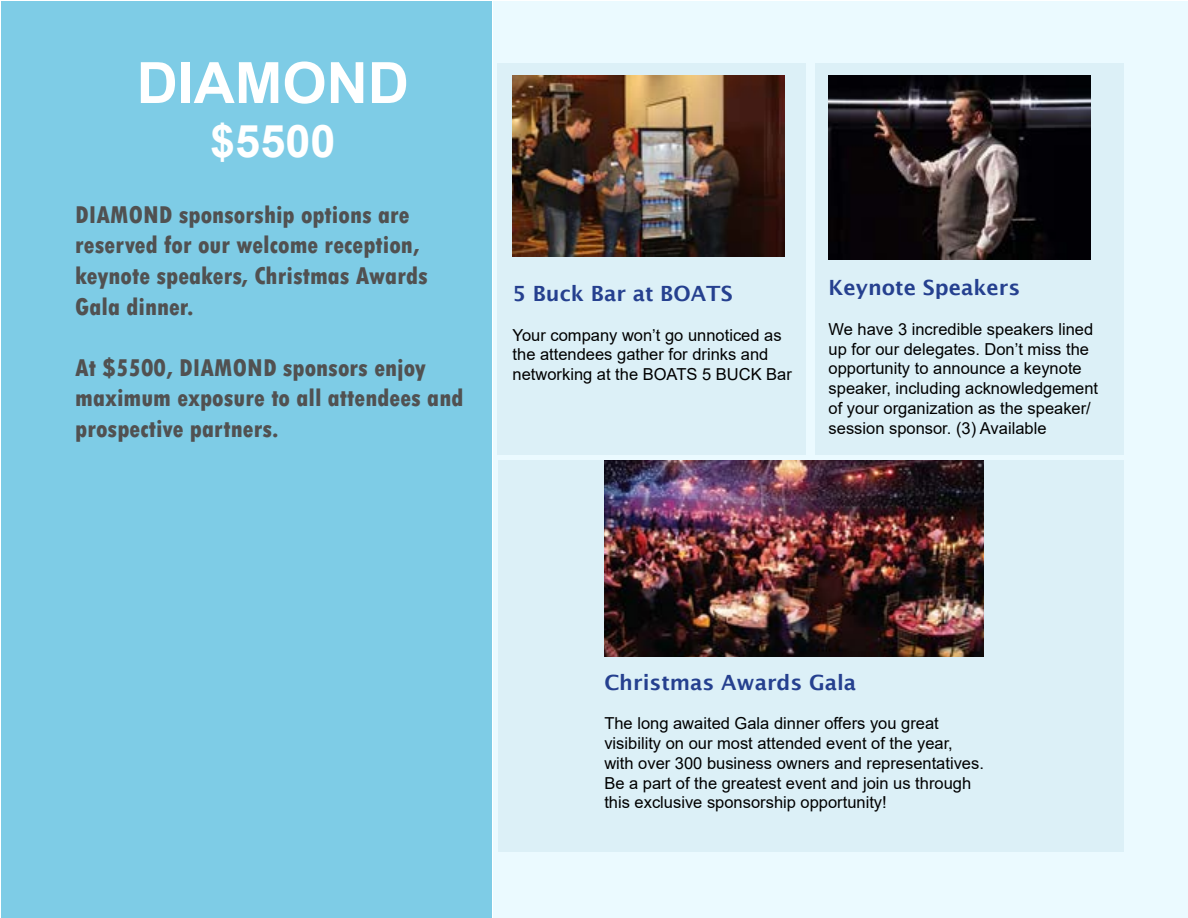
<style>
.page{position:relative;width:1188px;height:918px;background:#fff}
.page>*{position:absolute;margin:0;border:0;box-sizing:border-box;transform-origin:0 0}
.t1{font:700 57px "Arial";color:#fff}
.t2{font:700 45px "Arial";color:#fff}
.t3{font:800 condensed 25.5px/30.6px "Tw Cen";color:#515151}
.t4{font:600 21px "Lucida Sans";color:#25408f}
.t5{font:16.5px/19.8px "Arial";color:#000}
</style>
<div class="page">
<div style="left:493px;top:1px;width:694px;height:916px;background:#ebfaff"></div>
<div style="left:1px;top:1px;width:491px;height:916px;background:#7ecce6"></div>
<div style="left:498px;top:64px;width:308px;height:391px;background:#dcf0f7"></div>
<div style="left:815px;top:64px;width:309px;height:391px;background:#dcf0f7"></div>
<div style="left:498px;top:461px;width:626px;height:391px;background:#dcf0f7"></div>
<img style="left:513px;top:76px;width:272px;height:180px">
<img style="left:604px;top:461px;width:380px;height:195px">
<img style="left:829px;top:76px;width:261px;height:183px">
<h1 class="t1" style="left:137px;top:43px;width:274px">DIAMOND</h1>
<h2 class="t2" style="left:210px;top:109px;width:127px">$5500</h2>
<h3 class="t3" style="left:75px;top:199px;width:354px">DIAMOND sponsorship options are reserved for our welcome reception, keynote speakers, Christmas Awards<br>Gala dinner.</h3>
<h3 class="t3" style="left:75px;top:352px;width:390px">At $5500, DIAMOND sponsors enjoy maximum exposure to all attendees and prospective partners.</h3>
<p class="t4" style="left:513px;top:282px;width:222px">5 Buck Bar at BOATS</p>
<p class="t5" style="left:513px;top:325px;width:281px">Your company won’t go unnoticed as the attendees gather for drinks and networking at the BOATS 5 BUCK Bar</p>
<p class="t4" style="left:829px;top:276px;width:193px">Keynote Speakers</p>
<p class="t5" style="left:829px;top:319px;width:271px">We have 3 incredible speakers lined up for our delegates. Don’t miss the opportunity to announce a keynote speaker, including acknowledgement of your organization as the speaker/ session sponsor. (3) Available</p>
<p class="t4" style="left:604px;top:670px;width:253px">Christmas Awards Gala</p>
<p class="t5" style="left:604px;top:713px;width:381px">The long awaited Gala dinner offers you great visibility on our most attended event of the year, with over 300 business owners and representatives.<br>Be a part of the greatest event and join us through this exclusive sponsorship opportunity!</p>
</div>
